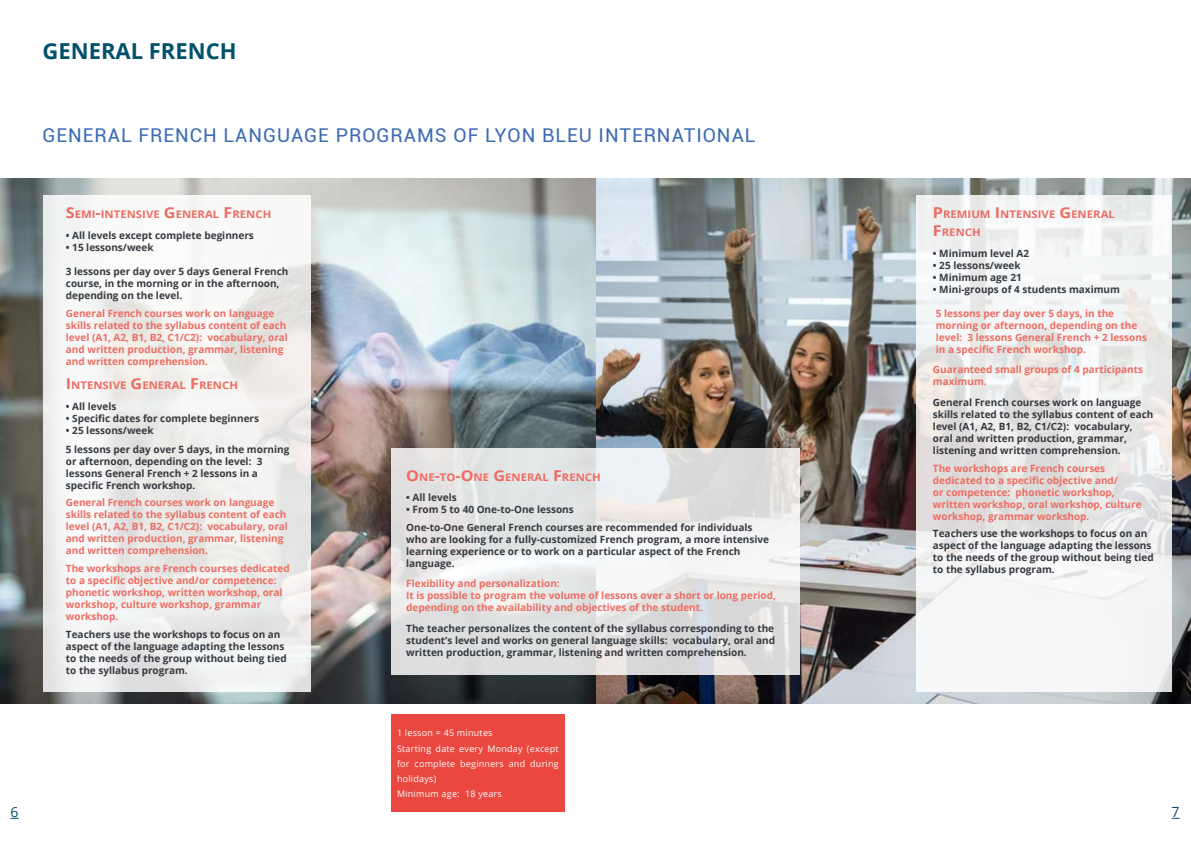
<style>
.page{position:relative;width:1191px;height:842px;background:#fff}
.page>*{position:absolute;margin:0;border:0;box-sizing:border-box;transform-origin:0 0}
.t1{font:700 22px "Open Sans";color:#00516b}
.t2{font:19px "Roboto";letter-spacing:.05em;color:#3a6ab2}
.t3{font:14px "Open Sans";color:#00516b}
.t4{font:700 10.5px/18px "Open Sans";color:#ed6d62;scale:1.08 1}
.t5{font:700 10px/12px "Open Sans";color:#36393f}
.t6{font:700 10px/12px "Open Sans";color:#ed6d62}
.t7{font:9px/15.2px "Open Sans";letter-spacing:.025em;color:#fff}
.s1{font-size:15px}
</style>
<div class="page">
<img style="left:0;top:179px;width:1191px;height:524px">
<svg style="left:43px;top:196px;width:267px;height:496px;fill:#f2f1f0"></svg>
<svg style="left:916px;top:196px;width:255px;height:496px;fill:#f2f3f3"></svg>
<div style="left:391px;top:714px;width:173px;height:98px;background:#e9473f"></div>
<svg style="left:391px;top:449px;width:408px;height:226px;fill:#e2e3e3"></svg>
<h1 class="t1" style="left:43px;top:36px;width:195px">GENERAL FRENCH</h1>
<h2 class="t2" style="left:43px;top:122px;width:714px">GENERAL FRENCH LANGUAGE PROGRAMS OF LYON BLEU INTERNATIONAL</h2>
<p class="t4" style="left:66px;top:205px;width:192px"><span class="s1">S</span>EMI<span class="s1">-</span>INTENSIVE <span class="s1">G</span>ENERAL <span class="s1">F</span>RENCH</p>
<p class="t5" style="left:66px;top:229px;width:189px">• All levels except complete beginners</p>
<p class="t5" style="left:66px;top:241px;width:89px">• 15 lessons/week</p>
<p class="t5" style="left:66px;top:265px;width:224px">3 lessons per day over 5 days General French course, in the morning or in the afternoon, depending on the level.</p>
<p class="t6" style="left:66px;top:307px;width:224px">General French courses work on language skills related to the syllabus content of each level (A1, A2, B1, B2, C1/C2): vocabulary, oral and written production, grammar, listening and written comprehension.</p>
<p class="t4" style="left:66px;top:376px;width:161px"><span class="s1">I</span> NTENSIVE <span class="s1">G</span>ENERAL <span class="s1">F</span>RENCH</p>
<p class="t5" style="left:66px;top:400px;width:52px">• All levels</p>
<p class="t5" style="left:66px;top:412px;width:195px">• Specific dates for complete beginners</p>
<p class="t5" style="left:66px;top:420px;width:225px;line-height:19px">• 25 lessons/week<br>5 lessons per day over 5 days, in the morning</p>
<p class="t5" style="left:66px;top:455px;width:198px">or afternoon, depending on the level: 3 lessons General French + 2 lessons in a specific French workshop.</p>
<p class="t6" style="left:66px;top:497px;width:224px">General French courses work on language skills related to the syllabus content of each level (A1, A2, B1, B2, C1/C2): vocabulary, oral and written production, grammar, listening and written comprehension.</p>
<p class="t6" style="left:66px;top:562px;width:225px">The workshops are French courses dedicated to a specific objective and/or competence: phonetic workshop, written workshop, oral workshop, culture workshop, grammar workshop.</p>
<p class="t5" style="left:66px;top:628px;width:222px">Teachers use the workshops to focus on an aspect of the language adapting the lessons to the needs of the group without being tied to the syllabus program.</p>
<p class="t4" style="left:406px;top:468px;width:182px"><span class="s1">O</span>NE<span class="s1">-</span>TO<span class="s1">-O</span>NE <span class="s1">G</span>ENERAL <span class="s1">F</span>RENCH</p>
<p class="t5" style="left:406px;top:491px;width:52px">• All levels</p>
<p class="t5" style="left:406px;top:500px;width:348px;line-height:17.7px">• From 5 to 40 One-to-One lessons<br>One-to-One General French courses are recommended for individuals</p>
<p class="t5" style="left:406px;top:533px;width:364px">who are looking for a fully-customized French program, a more intensive learning experience or to work on a particular aspect of the French language.</p>
<p class="t6" style="left:406px;top:577px;width:371px">Flexibility and personalization:<br>It is possible to program the volume of lessons over a short or long period, depending on the availability and objectives of the student.</p>
<p class="t5" style="left:406px;top:622px;width:370px;text-align:justify">The teacher personalizes the content of the syllabus corresponding to the student’s level and works on general language skills: vocabulary, oral and written production, grammar, listening and written comprehension.</p>
<p class="t7" style="left:397px;top:725px;width:163px">1 lesson = 45 minutes<br>Starting date every Monday (except for complete beginners and during holidays)<br>Minimum age: 18 years</p>
<p class="t4" style="left:933px;top:205px;width:170px"><span class="s1">P</span>REMIUM <span class="s1">I</span> NTENSIVE <span class="s1">G</span>ENERAL<br><span class="s1">F</span>RENCH</p>
<p class="t5" style="left:933px;top:247px;width:98px">• Minimum level A2</p>
<p class="t5" style="left:933px;top:259px;width:89px">• 25 lessons/week</p>
<p class="t5" style="left:933px;top:271px;width:90px">• Minimum age 21</p>
<p class="t5" style="left:933px;top:283px;width:189px">• Mini-groups of 4 students maximum</p>
<p class="t6" style="left:935px;top:307px;width:213px">5 lessons per day over 5 days, in the morning or afternoon, depending on the level: 3 lessons General French + 2 lessons in a specific French workshop.</p>
<p class="t6" style="left:933px;top:364px;width:212px">Guaranteed small groups of 4 participants maximum.</p>
<p class="t5" style="left:933px;top:396px;width:222px">General French courses work on language skills related to the syllabus content of each level (A1, A2, B1, B2, C1/C2): vocabulary, oral and written production, grammar, listening and written comprehension.</p>
<p class="t6" style="left:933px;top:462px;width:210px">The workshops are French courses dedicated to a specific objective and/<br>or competence: phonetic workshop, written workshop, oral workshop, culture workshop, grammar workshop.</p>
<p class="t5" style="left:933px;top:527px;width:222px">Teachers use the workshops to focus on an aspect of the language adapting the lessons to the needs of the group without being tied to the syllabus program.</p>
<h3 class="t3" style="left:11px;top:802px;width:10px">6</h3>
<h3 class="t3" style="left:1171px;top:802px;width:10px">7</h3>
</div>
